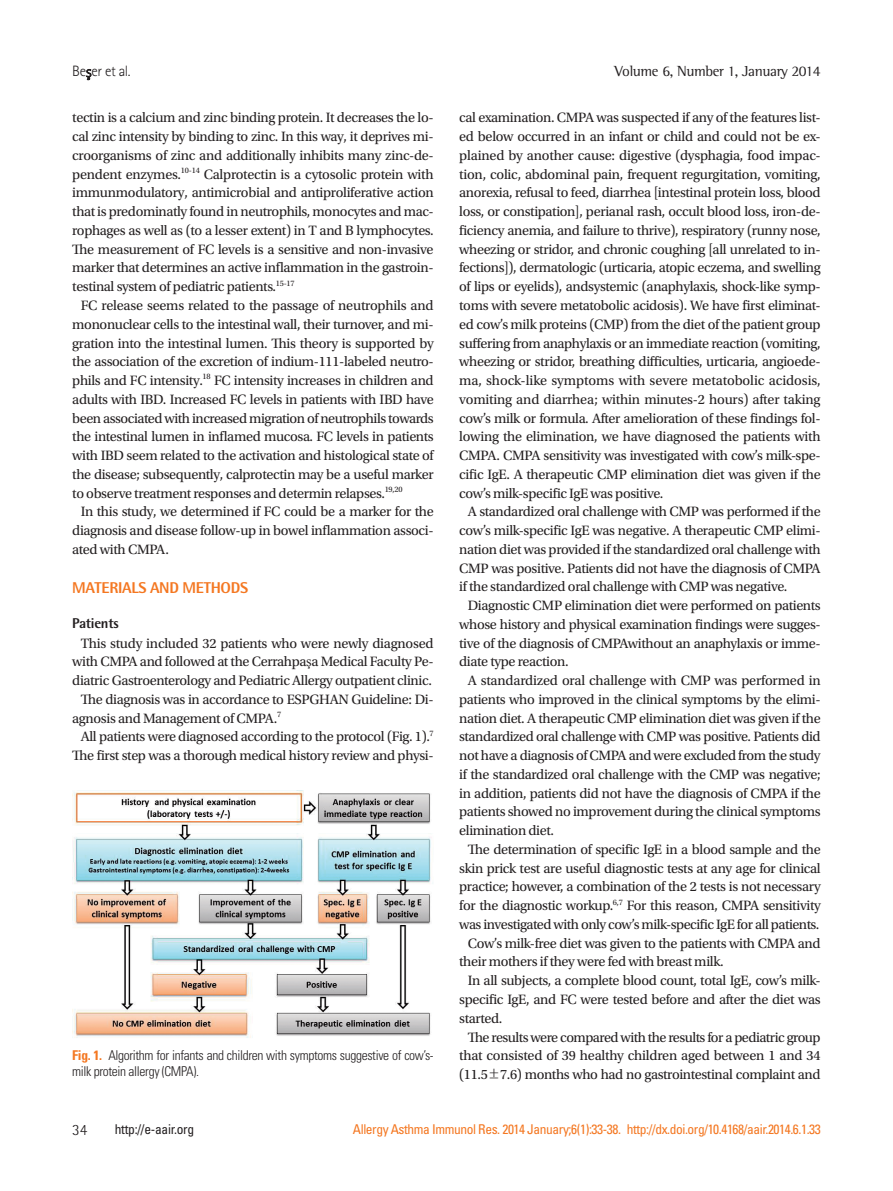
<style>
.page{position:relative;width:893px;height:1191px;background:#fff}
.page>*{position:absolute;margin:0;border:0;box-sizing:border-box;transform-origin:0 0}
.t1{font:300 15.75px "Rotis Semi Sans Std";color:#231f20}
.소제목1{font:800 15.6px "Rotis Semi Sans Std";letter-spacing:-.02em;color:#f47721}
.권호년도{font:15px "Rotis Semi Serif Std";letter-spacing:-.025em;color:#231f20}
.제1저자{font:300 15px "Rotis Sans Serif Std";letter-spacing:-.025em;color:#231f20}
.본문{font:14.25px/18.8px "Utopia Std";letter-spacing:-.025em;color:#231f20;text-align:justify}
.소제목2{font:800 14.25px "Rotis Semi Sans Std";letter-spacing:-.02em;color:#231f20}
.표그림캡션{font:300 condensed 13.5px/16.2px "Univers LT Std";letter-spacing:-.025em;color:#231f20}
.아래잡지명_짝{font:condensed 13.5px "Univers LT Std";letter-spacing:-.03em;color:#f47721}
.t2{font:condensed 13.5px "Univers LT Std";letter-spacing:-.02em;color:#231f20}
.s1{font-family:"Myriad Pro";font-stretch:semi-expanded}
.s2{font-family:"Times New Roman"}
.s3{font-weight:700;color:#f47721}
.s4{font-family:"Dotum"}
</style>
<div class="page">
<svg style="left:86px;top:69px;width:5px;height:11px"></svg>
<img style="left:72px;top:790px;width:361px;height:248px">
<p class="제1저자" style="left:72px;top:63px;width:60px">Be<span class="s1">ş</span>er et al.</p>
<p class="본문" style="left:72px;top:109px;width:363px">tectin is a calcium and zinc binding protein. It decreases the lo&shy;cal zinc intensity by binding to zinc. In this way, it deprives mi&shy;croorganisms of zinc and additionally inhibits many zinc-de&shy;pendent enzymes.<sup>10-14</sup> Calprotectin is a cytosolic protein with immunmodulatory, antimicrobial and antiproliferative action that is predominatly found in neutrophils, monocytes and mac&shy;rophages as well as (to a lesser extent) in T and B lymphocytes.<br>The measurement of FC levels is a sensitive and non-invasive marker that determines an active inflammation in the gastroin&shy;testinal system of pediatric patients.<sup>15-17</sup></p>
<p class="본문" style="left:72px;top:296px;width:363px;text-indent:9px">FC release seems related to the passage of neutrophils and mononuclear cells to the intestinal wall, their turnover, and mi&shy;gration into the intestinal lumen. This theory is supported by the association of the excretion of indium-111-labeled neutro&shy;phils and FC intensity.<sup>18</sup> FC intensity increases in children and adults with IBD. Increased FC levels in patients with IBD have been associated with increased migration of neutrophils towards the intestinal lumen in inflamed mucosa. FC levels in patients with IBD seem related to the activation and histological state of the disease; subsequently, calprotectin may be a useful marker to observe treatment responses and determin relapses.<sup>19,20</sup></p>
<p class="본문" style="left:72px;top:502px;width:363px;text-indent:9px">In this study, we determined if FC could be a marker for the diagnosis and disease follow-up in bowel inflammation associ&shy;ated with CMPA.</p>
<p class="소제목1" style="left:72px;top:577px;width:177px">MATERIALS AND METHODS</p>
<p class="소제목2" style="left:72px;top:613px;width:48px">Patients</p>
<p class="본문" style="left:72px;top:634px;width:363px;text-align:center">This study included 32 patients who were newly diagnosed with CMPA and followed at the Cerrahpa<span class="s2">ş</span>a Medical Faculty Pe&shy;diatric Gastroenterology and Pediatric Allergy outpatient clinic.</p>
<p class="본문" style="left:72px;top:690px;width:363px;text-indent:9px">The diagnosis was in accordance to ESPGHAN Guideline: Di&shy;agnosis and Management of CMPA.<sup>7</sup></p>
<p class="본문" style="left:72px;top:727px;width:363px;text-align:center">All patients were diagnosed according to the protocol (Fig. 1).<sup>7<br></sup>The first step was a thorough medical history review and physi-</p>
<p class="표그림캡션" style="left:72px;top:1046px;width:363px"><span class="s3">Fig. 1.</span> Algorithm for infants and children with symptoms suggestive of cow’s&shy;milk protein allergy (CMPA).</p>
<p class="권호년도" style="left:614px;top:63px;width:208px">Volume 6, Number 1, January 2014</p>
<p class="본문" style="left:459px;top:109px;width:363px">cal examination. CMPA was suspected if any of the features list&shy;ed below occurred in an infant or child and could not be ex&shy;plained by another cause: digestive (dysphagia, food impac&shy;tion, colic, abdominal pain, frequent regurgitation, vomiting, anorexia, refusal to feed, diarrhea [intestinal protein loss, blood loss, or constipation], perianal rash, occult blood loss, iron-de&shy;ficiency anemia, and failure to thrive), respiratory (runny nose, wheezing or stridor, and chronic coughing [all unrelated to in&shy;fections]), dermatologic (urticaria, atopic eczema, and swelling of lips or eyelids), andsystemic (anaphylaxis, shock-like symp&shy;toms with severe metatobolic acidosis). We have first eliminat&shy;ed cow’s milk proteins (CMP) from the diet of the patient group suffering from anaphylaxis or an immediate reaction (vomiting, wheezing or stridor, breathing difficulties, urticaria, angioede&shy;ma, shock-like symptoms with severe metatobolic acidosis, vomiting and diarrhea; within minutes-2 hours) after taking cow’s milk or formula. After amelioration of these findings fol&shy;lowing the elimination, we have diagnosed the patients with CMPA. CMPA sensitivity was investigated with cow’s milk-spe&shy;cific IgE. A therapeutic CMP elimination diet was given if the cow’s milk-specific IgE was positive.</p>
<p class="본문" style="left:459px;top:502px;width:363px;text-indent:9px">A standardized oral challenge with CMP was performed if the cow’s milk-specific IgE was negative. A therapeutic CMP elimi&shy;nation diet was provided if the standardized oral challenge with CMP was positive. Patients did not have the diagnosis of CMPA if the standardized oral challenge with CMP was negative.</p>
<p class="본문" style="left:459px;top:596px;width:363px;text-indent:9px">Diagnostic CMP elimination diet were performed on patients whose history and physical examination findings were sugges&shy;tive of the diagnosis of CMPAwithout an anaphylaxis or imme&shy;diate type reaction.</p>
<p class="본문" style="left:459px;top:671px;width:363px;text-indent:9px">A standardized oral challenge with CMP was performed in patients who improved in the clinical symptoms by the elimi&shy;nation diet. A therapeutic CMP elimination diet was given if the standardized oral challenge with CMP was positive. Patients did not have a diagnosis of CMPA and were excluded from the study if the standardized oral challenge with the CMP was negative; in addition, patients did not have the diagnosis of CMPA if the patients showed no improvement during the clinical symptoms elimination diet.</p>
<p class="본문" style="left:459px;top:840px;width:363px;text-align:center">The determination of specific IgE in a blood sample and the skin prick test are useful diagnostic tests at any age for clinical practice; however, a combination of the 2 tests is not necessary for the diagnostic workup.<sup>6,7</sup> For this reason, CMPA sensitivity was investigated with only cow’s milk-specific IgE for all patients.</p>
<p class="본문" style="left:459px;top:934px;width:363px;text-indent:9px">Cow’s milk-free diet was given to the patients with CMPA and their mothers if they were fed with breast milk.</p>
<p class="본문" style="left:459px;top:971px;width:363px;text-indent:9px">In all subjects, a complete blood count, total IgE, cow’s milk&shy;specific IgE, and FC were tested before and after the diet was started.</p>
<p class="본문" style="left:459px;top:1027px;width:363px;text-align:center">The results were compared with the results for a pediatric group that consisted of 39 healthy children aged between 1 and 34 (11.5<span class="s4">±</span>7.6) months who had no gastrointestinal complaint and</p>
<p class="t1" style="left:72px;top:1120px;width:17px">34</p>
<p class="t2" style="left:115px;top:1120px;width:81px">http://e-aair.org</p>
<p class="아래잡지명_짝" style="left:353px;top:1120px;width:469px">Allergy Asthma Immunol Res. 2014 January;6(1):33-38. http://dx.doi.org/10.4168/aair.2014.6.1.33</p>
</div>
